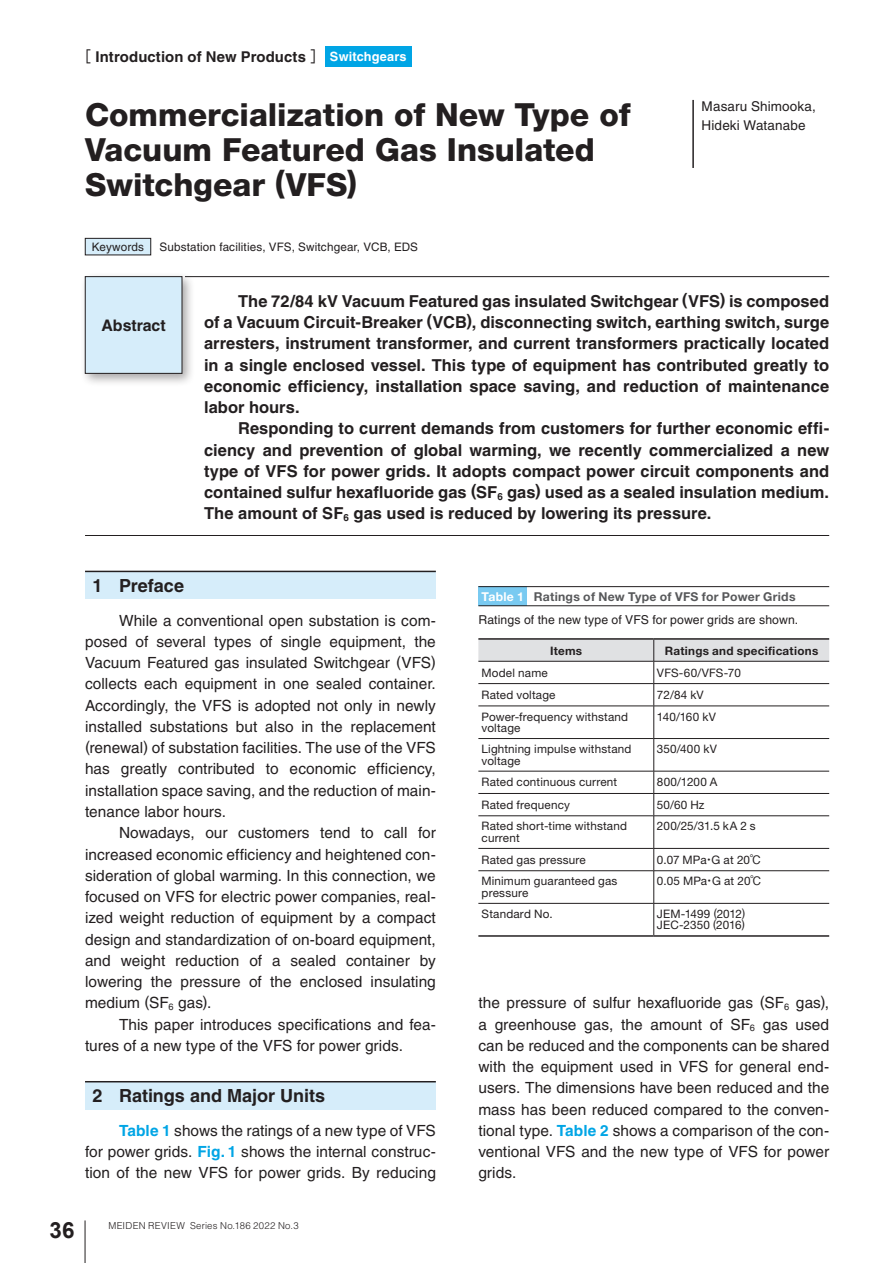
<style>
.page{position:relative;width:893px;height:1263px;background:#fff}
.page>*{position:absolute;margin:0;border:0;box-sizing:border-box;transform-origin:0 0}
._2_論文タイトル{font:800 31.95px/35.1px "Helvetica Neue LT Std";color:#231f20}
.t1{font:700 22.35px "Arial";color:#231f20}
._3_大見出しタイトル{font:700 18px "Helvetica LT Std";letter-spacing:-.005em;color:#231f20}
.a_abstract_本文{font:700 16.5px/21.3px "Helvetica LT Std";color:#231f20;text-align:justify}
.t2{font:700 15.9px "Helvetica LT Std";color:#231f20}
.b_本文{font:15.45px/21.3px "Helvetica LT Std";letter-spacing:.005em;color:#231f20;text-align:justify}
._1_特集小見出し{font:700 14.85px "Helvetica LT Std";letter-spacing:.005em;color:#231f20}
.著者名{font:13.5px "Helvetica LT Std";letter-spacing:.01em;color:#231f20}
._1_特集小見出し-2{font:700 12.75px "Helvetica LT Std";letter-spacing:.01em;color:#fff}
.図表キャプション_サブ{font:12.15px "Helvetica LT Std";letter-spacing:.01em;color:#231f20}
.図表キャプション{font:700 12.15px "Helvetica Neue LT Std";letter-spacing:.02em;color:#57585a}
.図表キャプション_数字{font:700 12.15px "Helvetica Neue LT Std";letter-spacing:.025em;color:#fff}
.c_表組み{font:11.7px/11.7px "Helvetica Neue LT Std";letter-spacing:.015em;color:#231f20}
.keyword本文{font:11.7px "Helvetica LT Std";letter-spacing:.015em;color:#231f20}
.c_表組み_マクラ{font:700 11.7px "Helvetica Neue LT Std";letter-spacing:.025em;color:#231f20}
.keyword{font:11.7px "Helvetica LT Std";letter-spacing:.01em;color:#231f20}
.t3{font:300 9.6px "Helvetica LT Std";letter-spacing:.025em;color:#231f20}
.s1{font-family:"Gothic MB101 Pr 6 N";font-weight:400}
.s2{font-weight:700;color:#00a5e5}
.s3{font-family:"Gothic BBB Pr 6 N";font-weight:500}
</style>
<div class="page">
<hr style="left:85px;top:1220px;width:1px;height:43px;background:#231f20">
<div style="left:85px;top:571px;width:351px;height:28px;background:#d6edfa"></div>
<hr style="left:85px;top:571px;width:351px;height:1px;background:#231f20">
<div style="left:85px;top:1082px;width:351px;height:27px;background:#d6edfa"></div>
<hr style="left:85px;top:1081px;width:351px;height:1px;background:#231f20">
<hr style="left:692px;top:100px;width:2px;height:68px;background:#231f20">
<div style="left:85px;top:238px;width:66px;height:17px;background:#d6edfa"></div>
<div style="left:85px;top:238px;width:66px;height:17px;border:1px solid #231f20"></div>
<div style="left:80px;top:272px;width:116px;height:115px;background:#231f20;opacity:.4"></div>
<div style="left:85px;top:277px;width:97px;height:96px;background:#d6edfa"></div>
<div style="left:85px;top:276px;width:97px;height:98px;border:1px solid #231f20"></div>
<hr style="left:185px;top:276px;width:644px;height:1px;background:#231f20">
<hr style="left:85px;top:535px;width:744px;height:1px;background:#231f20">
<div style="left:325px;top:46px;width:86px;height:20px;background:#00a5e5"></div>
<hr style="left:478px;top:706px;width:176px;height:1px;background:#231f20">
<hr style="left:654px;top:706px;width:175px;height:1px;background:#231f20">
<hr style="left:478px;top:738px;width:176px;height:1px;background:#231f20">
<hr style="left:654px;top:738px;width:175px;height:1px;background:#231f20">
<hr style="left:478px;top:771px;width:176px;height:1px;background:#231f20">
<hr style="left:654px;top:771px;width:175px;height:1px;background:#231f20">
<hr style="left:478px;top:793px;width:176px;height:1px;background:#231f20">
<hr style="left:654px;top:793px;width:175px;height:1px;background:#231f20">
<hr style="left:478px;top:815px;width:176px;height:1px;background:#231f20">
<hr style="left:654px;top:815px;width:175px;height:1px;background:#231f20">
<hr style="left:478px;top:848px;width:176px;height:1px;background:#231f20">
<hr style="left:654px;top:848px;width:175px;height:1px;background:#231f20">
<hr style="left:478px;top:870px;width:176px;height:1px;background:#231f20">
<hr style="left:654px;top:870px;width:175px;height:1px;background:#231f20">
<hr style="left:478px;top:903px;width:176px;height:1px;background:#231f20">
<hr style="left:654px;top:903px;width:175px;height:1px;background:#231f20">
<hr style="left:478px;top:638px;width:176px;height:2px;background:#231f20">
<hr style="left:654px;top:638px;width:175px;height:2px;background:#231f20">
<hr style="left:478px;top:935px;width:176px;height:2px;background:#231f20">
<hr style="left:654px;top:935px;width:175px;height:2px;background:#231f20">
<svg style="left:478px;top:639px;width:351px;height:67px"></svg>
<hr style="left:653px;top:706px;width:1px;height:32px;background:#231f20">
<hr style="left:653px;top:739px;width:1px;height:32px;background:#231f20">
<svg style="left:653px;top:771px;width:1px;height:44px"></svg>
<hr style="left:653px;top:816px;width:1px;height:32px;background:#231f20">
<svg style="left:653px;top:849px;width:1px;height:21px"></svg>
<hr style="left:653px;top:871px;width:1px;height:32px;background:#231f20">
<hr style="left:653px;top:903px;width:1px;height:32px;background:#231f20">
<div style="left:478px;top:587px;width:49px;height:19px;background:#79caf1"></div>
<hr style="left:478px;top:605px;width:351px;height:1px;background:#231f20">
<hr style="left:478px;top:586px;width:351px;height:1px;background:#231f20">
<p class="_1_特集小見出し" style="left:77px;top:48px;width:250px"><span class="s1">［</span> Introduction of New Products <span class="s1">］</span></p>
<p class="_2_論文タイトル" style="left:85px;top:97px;width:547px">Commercialization of New Type of<br>Vacuum Featured Gas Insulated<br>Switchgear (VFS)</p>
<p class="著者名" style="left:702px;top:99px;width:116px">Masaru Shimooka,</p>
<p class="_1_特集小見出し-2" style="left:330px;top:49px;width:78px">Switchgears</p>
<p class="著者名" style="left:702px;top:117px;width:105px">Hideki Watanabe</p>
<p class="keyword" style="left:92px;top:240px;width:54px">Keywords</p>
<p class="keyword本文" style="left:159px;top:240px;width:260px">Substation facilities, VFS, Switchgear, VCB, EDS</p>
<p class="t2" style="left:101px;top:315px;width:66px">Abstract</p>
<p class="a_abstract_本文" style="left:204px;top:290px;width:627px;text-indent:34px">The 72/84 kV Vacuum Featured gas insulated Switchgear (VFS) is composed of a Vacuum Circuit-Breaker (VCB), disconnecting switch, earthing switch, surge arresters, instrument transformer, and current transformers practically located in a single enclosed vessel. This type of equipment has contributed greatly to economic efficiency, installation space saving, and reduction of maintenance labor hours.</p>
<p class="a_abstract_本文" style="left:204px;top:418px;width:627px;text-indent:34px">Responding to current demands from customers for further economic effi&shy;ciency and prevention of global warming, we recently commercialized a new type of VFS for power grids. It adopts compact power circuit components and contained sulfur hexafluoride gas (SF<sub>6</sub> gas) used as a sealed insulation medium.<br>The amount of SF<sub>6</sub> gas used is reduced by lowering its pressure.</p>
<p class="_3_大見出しタイトル" style="left:92px;top:575px;width:93px">1 Preface</p>
<p class="b_本文" style="left:85px;top:609px;width:352px;text-indent:34px">While a conventional open substation is com&shy;posed of several types of single equipment, the Vacuum Featured gas insulated Switchgear (VFS) collects each equipment in one sealed container.<br>Accordingly, the VFS is adopted not only in newly installed substations but also in the replacement (renewal) of substation facilities. The use of the VFS has greatly contributed to economic efficiency, installation space saving, and the reduction of main&shy;tenance labor hours.</p>
<p class="b_本文" style="left:85px;top:822px;width:352px;text-indent:34px">Nowadays, our customers tend to call for increased economic efficiency and heightened con&shy;sideration of global warming. In this connection, we focused on VFS for electric power companies, real&shy;ized weight reduction of equipment by a compact design and standardization of on-board equipment, and weight reduction of a sealed container by lowering the pressure of the enclosed insulating medium (SF<sub>6</sub> gas).</p>
<p class="b_本文" style="left:85px;top:1013px;width:352px;text-indent:34px">This paper introduces specifications and fea&shy;tures of a new type of the VFS for power grids.</p>
<p class="_3_大見出しタイトル" style="left:92px;top:1085px;width:234px">2 Ratings and Major Units</p>
<p class="b_本文" style="left:85px;top:1120px;width:352px;text-indent:34px"><span class="s2">Table 1</span> shows the ratings of a new type of VFS for power grids. <span class="s2">Fig. 1</span> shows the internal construc&shy;tion of the new VFS for power grids. By reducing</p>
<h2 class="t1" style="left:50px;top:1214px;width:26px">36</h2>
<p class="t3" style="left:108px;top:1219px;width:192px">MEIDEN REVIEW Series No.186 2022 No.3</p>
<p class="図表キャプション_数字" style="left:482px;top:589px;width:44px">Table 1</p>
<p class="図表キャプション" style="left:534px;top:589px;width:263px">Ratings of New Type of VFS for Power Grids</p>
<p class="図表キャプション_サブ" style="left:478px;top:613px;width:321px">Ratings of the new type of VFS for power grids are shown.</p>
<p class="c_表組み_マクラ" style="left:550px;top:643px;width:34px">Items</p>
<p class="c_表組み_マクラ" style="left:665px;top:643px;width:155px">Ratings and specifications</p>
<p class="c_表組み" style="left:482px;top:666px;width:68px">Model name</p>
<p class="c_表組み" style="left:657px;top:666px;width:85px">VFS-60/VFS-70</p>
<p class="c_表組み" style="left:482px;top:689px;width:75px">Rated voltage</p>
<p class="c_表組み" style="left:657px;top:689px;width:48px">72/84 kV</p>
<p class="c_表組み" style="left:482px;top:710px;width:148px">Power-frequency withstand voltage</p>
<p class="c_表組み" style="left:657px;top:710px;width:60px">140/160 kV</p>
<p class="c_表組み" style="left:482px;top:743px;width:151px">Lightning impulse withstand voltage</p>
<p class="c_表組み" style="left:657px;top:743px;width:61px">350/400 kV</p>
<p class="c_表組み" style="left:482px;top:776px;width:137px">Rated continuous current</p>
<p class="c_表組み" style="left:657px;top:776px;width:62px">800/1200 A</p>
<p class="c_表組み" style="left:482px;top:798px;width:90px">Rated frequency</p>
<p class="c_表組み" style="left:657px;top:798px;width:49px">50/60 Hz</p>
<p class="c_表組み" style="left:482px;top:820px;width:147px">Rated short-time withstand current</p>
<p class="c_表組み" style="left:657px;top:820px;width:100px">200/25/31.5 kA 2 s</p>
<p class="c_表組み" style="left:482px;top:853px;width:106px">Rated gas pressure</p>
<p class="c_表組み" style="left:657px;top:853px;width:106px">0.07 MPa<span class="s3">・</span>G at 20<span class="s3">℃</span></p>
<p class="c_表組み" style="left:482px;top:875px;width:137px">Minimum guaranteed gas pressure</p>
<p class="c_表組み" style="left:657px;top:875px;width:107px">0.05 MPa<span class="s3">・</span>G at 20<span class="s3">℃</span></p>
<p class="c_表組み" style="left:482px;top:908px;width:73px">Standard No.</p>
<p class="c_表組み" style="left:657px;top:908px;width:90px">JEM-1499 (2012)</p>
<p class="c_表組み" style="left:657px;top:919px;width:89px">JEC-2350 (2016)</p>
<p class="b_本文" style="left:478px;top:992px;width:352px">the pressure of sulfur hexafluoride gas (SF<sub>6</sub> gas), a greenhouse gas, the amount of SF<sub>6</sub> gas used can be reduced and the components can be shared with the equipment used in VFS for general end&shy;users. The dimensions have been reduced and the mass has been reduced compared to the conven&shy;tional type. <span class="s2">Table 2</span> shows a comparison of the con&shy;ventional VFS and the new type of VFS for power grids.</p>
</div>
